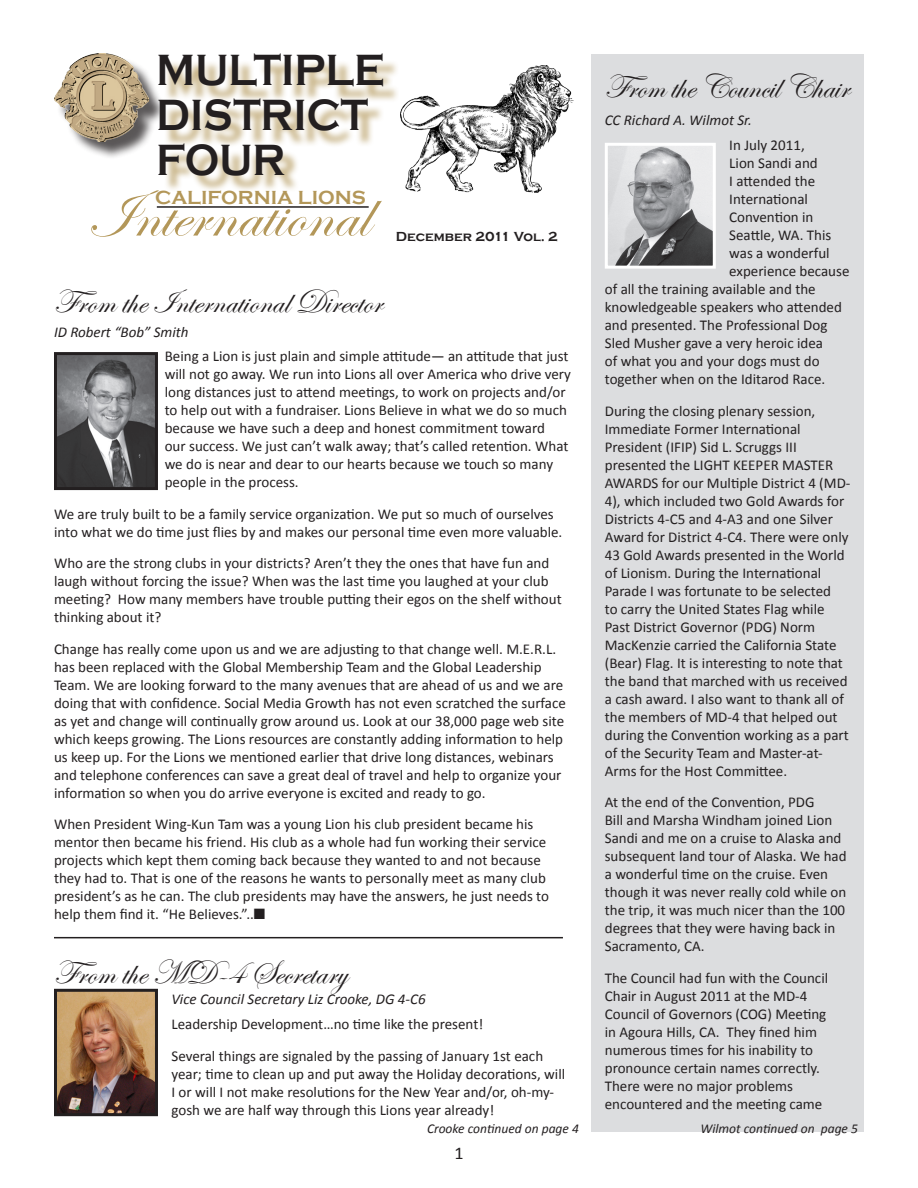
<style>
.page{position:relative;width:918px;height:1188px;background:#fff}
.page>*{position:absolute;margin:0;border:0;box-sizing:border-box;transform-origin:0 0}
.t1{font:69px "Edwardian Script ITC";color:#b39759}
.t2{font:700 45px/45px "Copperplate Gothic";color:#231f20;scale:.9 1}
.t3{font:34.5px "Edwardian Script ITC";color:#231f20}
.t4{font:700 19.5px "Copperplate Gothic";color:#b39759}
.t5{font:18px "Calibri";color:#231f20}
.article_body{font:15px/18px "Calibri";color:#231f20}
.t6{font:italic 15px "Calibri";color:#231f20}
.t7{font:italic 13.5px "Calibri";color:#231f20}
.t8{font:700 13.5px "Copperplate Gothic";color:#231f20}
</style>
<div class="page">
<div style="left:56px;top:56px;width:110px;height:104px;background:#231f20;opacity:.75"></div>
<img style="left:54px;top:53px;width:94px;height:88px">
<hr style="left:157px;top:206px;width:212px;height:2px;background:#231f20">
<div style="left:163px;top:58px;width:236px;height:134px;background:#b39759;opacity:.75"></div>
<div style="left:591px;top:54px;width:273px;height:1078px;background:#dcdddf"></div>
<img style="left:400px;top:65px;width:173px;height:127px">
<img style="left:58px;top:356px;width:96px;height:130px">
<div style="left:54px;top:352px;width:104px;height:138px;border:3px solid #231f20"></div>
<img style="left:615px;top:147px;width:97px;height:118px">
<div style="left:605px;top:143px;width:111px;height:126px;border:3px solid #fff"></div>
<hr style="left:54px;top:937px;width:509px;height:1px;background:#231f20">
<img style="left:58px;top:993px;width:96px;height:119px">
<div style="left:54px;top:989px;width:104px;height:127px;border:3px solid #231f20"></div>
<p class="t2" style="left:156px;top:49px;width:256px">MULTIPLE</p>
<p class="t2" style="left:156px;top:94px;width:237px">DISTRICT<br>FOUR</p>
<p class="t1" style="left:86px;top:176px;width:284px">International</p>
<p class="t4" style="left:155px;top:187px;width:212px">CALIFORNIA LIONS</p>
<p class="t8" style="left:396px;top:229px;width:164px">December 2011 Vol. 2</p>
<p class="t3" style="left:54px;top:283px;width:330px">From the International Director</p>
<p class="t6" style="left:54px;top:322px;width:136px">ID Robert “Bob” Smith</p>
<p class="article_body" style="left:165px;top:347px;width:408px">Being a Lion is just plain and simple attitude— an attitude that just will not go away. We run into Lions all over America who drive very long distances just to attend meetings, to work on projects and/or to help out with a fundraiser. Lions Believe in what we do so much because we have such a deep and honest commitment toward<br>our success. We just can’t walk away; that’s called retention. What we do is near and dear to our hearts because we touch so many people in the process.</p>
<p class="article_body" style="left:54px;top:504px;width:510px">We are truly built to be a family service organization. We put so much of ourselves into what we do time just flies by and makes our personal time even more valuable.</p>
<p class="article_body" style="left:54px;top:554px;width:509px">Who are the strong clubs in your districts? Aren’t they the ones that have fun and laugh without forcing the issue? When was the last time you laughed at your club meeting? How many members have trouble putting their egos on the shelf without thinking about it?</p>
<p class="article_body" style="left:54px;top:639px;width:513px">Change has really come upon us and we are adjusting to that change well. M.E.R.L. has been replaced with the Global Membership Team and the Global Leadership Team. We are looking forward to the many avenues that are ahead of us and we are doing that with confidence. Social Media Growth has not even scratched the surface as yet and change will continually grow around us. Look at our 38,000 page web site which keeps growing. The Lions resources are constantly adding information to help us keep up. For the Lions we mentioned earlier that drive long distances, webinars and telephone conferences can save a great deal of travel and help to organize your information so when you do arrive everyone is excited and ready to go.</p>
<p class="article_body" style="left:54px;top:815px;width:497px">When President Wing-Kun Tam was a young Lion his club president became his mentor then became his friend. His club as a whole had fun working their service projects which kept them coming back because they wanted to and not because they had to. That is one of the reasons he wants to personally meet as many club president’s as he can. The club presidents may have the answers, he just needs to help them find it. “He Believes.”..■</p>
<p class="t3" style="left:54px;top:953px;width:295px">From the MD-4 Secretary</p>
<p class="t6" style="left:171px;top:990px;width:256px">Vice Council Secretary Liz Crooke, DG 4-C6</p>
<p class="article_body" style="left:171px;top:1014px;width:313px">Leadership Development…no time like the present!</p>
<p class="article_body" style="left:171px;top:1046px;width:395px">Several things are signaled by the passing of January 1st each year; time to clean up and put away the Holiday decorations, will I or will I not make resolutions for the New Year and/or, oh-my&shy;gosh we are half way through this Lions year already!</p>
<p class="t3" style="left:605px;top:68px;width:246px">From the Council Chair</p>
<p class="t6" style="left:605px;top:111px;width:149px">CC Richard A. Wilmot Sr.</p>
<p class="article_body" style="left:729px;top:135px;width:77px">In July 2011,</p>
<p class="article_body" style="left:729px;top:153px;width:90px">Lion Sandi and</p>
<p class="article_body" style="left:729px;top:171px;width:87px">I attended the</p>
<p class="article_body" style="left:729px;top:189px;width:80px">International</p>
<p class="article_body" style="left:729px;top:207px;width:86px">Convention in</p>
<p class="article_body" style="left:729px;top:225px;width:104px">Seattle, WA. This</p>
<p class="article_body" style="left:729px;top:243px;width:102px">was a wonderful</p>
<p class="article_body" style="left:729px;top:261px;width:122px">experience because</p>
<p class="article_body" style="left:605px;top:279px;width:212px">of all the training available and the</p>
<p class="article_body" style="left:605px;top:297px;width:239px">knowledgeable speakers who attended</p>
<p class="article_body" style="left:605px;top:315px;width:224px">and presented. The Professional Dog</p>
<p class="article_body" style="left:605px;top:333px;width:220px">Sled Musher gave a very heroic idea</p>
<p class="article_body" style="left:605px;top:351px;width:216px">of what you and your dogs must do</p>
<p class="article_body" style="left:605px;top:369px;width:222px">together when on the Iditarod Race.</p>
<p class="article_body" style="left:605px;top:401px;width:247px">During the closing plenary session, Immediate Former International President (IFIP) Sid L. Scruggs III presented the LIGHT KEEPER MASTER AWARDS for our Multiple District 4 (MD-4), which included two Gold Awards for Districts 4-C5 and 4-A3 and one Silver Award for District 4-C4. There were only 43 Gold Awards presented in the World of Lionism. During the International Parade I was fortunate to be selected<br>to carry the United States Flag while Past District Governor (PDG) Norm MacKenzie carried the California State (Bear) Flag. It is interesting to note that the band that marched with us received a cash award. I also want to thank all of the members of MD-4 that helped out during the Convention working as a part of the Security Team and Master-at-Arms for the Host Committee.</p>
<p class="article_body" style="left:605px;top:792px;width:243px">At the end of the Convention, PDG<br>Bill and Marsha Windham joined Lion Sandi and me on a cruise to Alaska and subsequent land tour of Alaska. We had a wonderful time on the cruise. Even though it was never really cold while on the trip, it was much nicer than the 100 degrees that they were having back in Sacramento, CA.</p>
<p class="article_body" style="left:605px;top:968px;width:225px">The Council had fun with the Council Chair in August 2011 at the MD-4<br>Council of Governors (COG) Meeting in Agoura Hills, CA. They fined him numerous times for his inability to pronounce certain names correctly.<br>There were no major problems encountered and the meeting came</p>
<p class="t7" style="left:427px;top:1120px;width:153px">Crooke continued on page 4</p>
<p class="t7" style="left:700px;top:1120px;width:159px">Wilmot continued on page 5</p>
<p class="t5" style="left:454px;top:1142px;width:11px">1</p>
</div>
